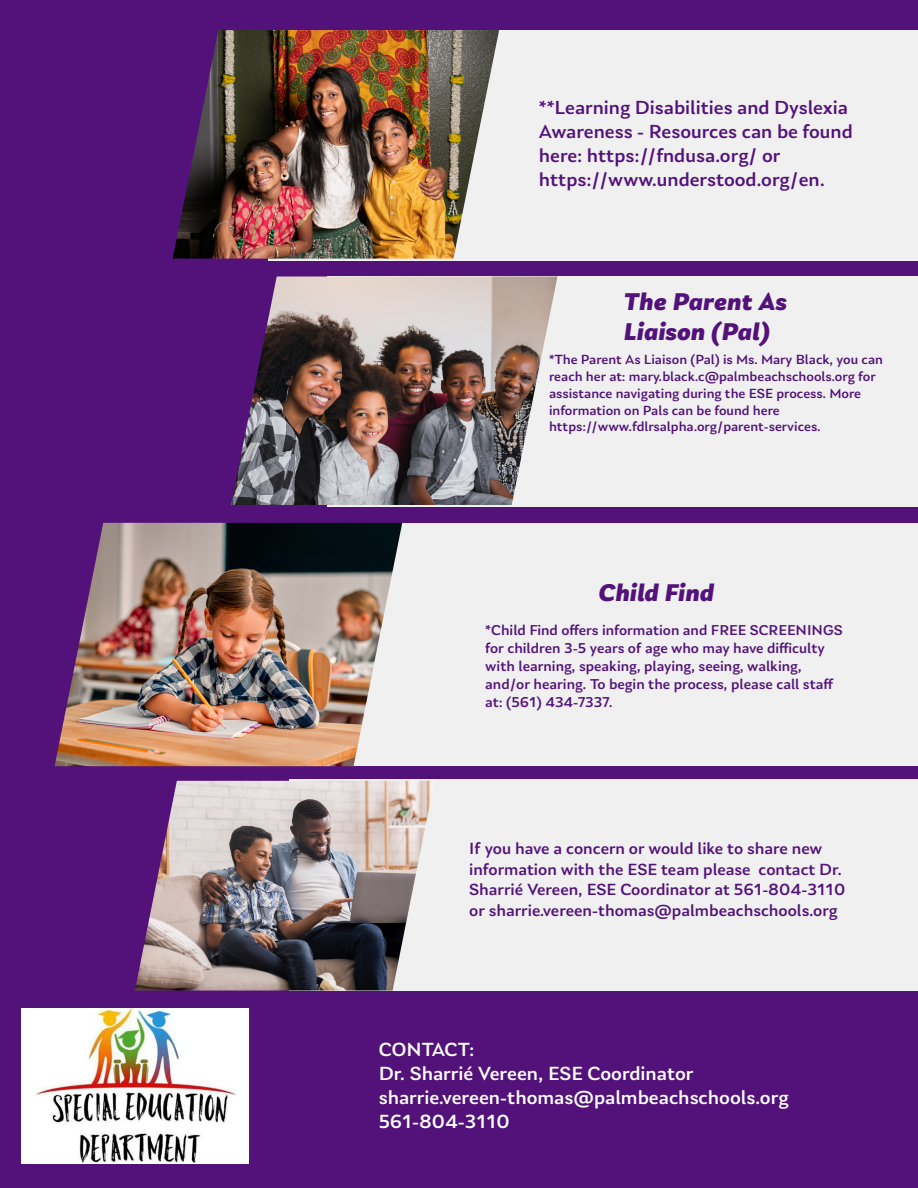
<style>
.page{position:relative;width:918px;height:1188px;background:#53127a}
.page>*{position:absolute;margin:0;border:0;box-sizing:border-box;transform-origin:0 0}
.t1{font:italic 800 25.5px/30.3px "Laca Text";color:#53127a}
.t2{font:italic 800 25.35px "Laca Text";color:#53127a}
.t3{font:500 19.95px/23.9px "Laca Text";color:#53127a}
.t4{font:500 19.95px/24px "Laca Text";color:#fff}
.t5{font:500 16.95px/20.4px "Laca Text";color:#53127a}
.t6{font:500 15px/18px "Laca Text";color:#53127a}
.t7{font:500 13.95px/16.8px "Laca Text";color:#53127a}
</style>
<div class="page">
<div style="left:265px;top:523px;width:653px;height:242px;background:#f0f0f0"></div>
<img style="left:55px;top:523px;width:347px;height:243px">
<div style="left:289px;top:779px;width:629px;height:212px;background:#f0f0f0"></div>
<img style="left:135px;top:781px;width:296px;height:210px">
<div style="left:327px;top:276px;width:591px;height:231px;background:#f0f0f0"></div>
<img style="left:231px;top:277px;width:326px;height:228px">
<img style="left:21px;top:1008px;width:228px;height:156px">
<div style="left:269px;top:30px;width:649px;height:231px;background:#f0f0f0"></div>
<img style="left:173px;top:30px;width:326px;height:229px">
<h3 class="t3" style="left:539px;top:95px;width:315px">**Learning Disabilities and Dyslexia Awareness - Resources can be found here: https://fndusa.org/ or https://www.understood.org/en.</h3>
<h1 class="t1" style="left:623px;top:286px;width:165px">The Parent As<br>Liaison (Pal)</h1>
<p class="t7" style="left:549px;top:351px;width:335px">*The Parent As Liaison (Pal) is Ms. Mary Black, you can reach her at: mary.black.c@palmbeachschools.org for assistance navigating during the ESE process. More information on Pals can be found here https://www.fdlrsalpha.org/parent-services.</p>
<h2 class="t2" style="left:598px;top:577px;width:117px">Child Find</h2>
<p class="t6" style="left:485px;top:621px;width:359px">*Child Find offers information and FREE SCREENINGS for children 3-5 years of age who may have difficulty with learning, speaking, playing, seeing, walking, and/or hearing. To begin the process, please call staff at: (561) 434-7337.</p>
<p class="t5" style="left:469px;top:838px;width:378px">If you have a concern or would like to share new information with the ESE team please contact Dr.<br>Sharrié Vereen, ESE Coordinator at 561-804-3110 or sharrie.vereen-thomas@palmbeachschools.org</p>
<h3 class="t4" style="left:379px;top:1037px;width:411px">CONTACT:<br>Dr. Sharrié Vereen, ESE Coordinator sharrie.vereen-thomas@palmbeachschools.org<br>561-804-3110</h3>
</div>
